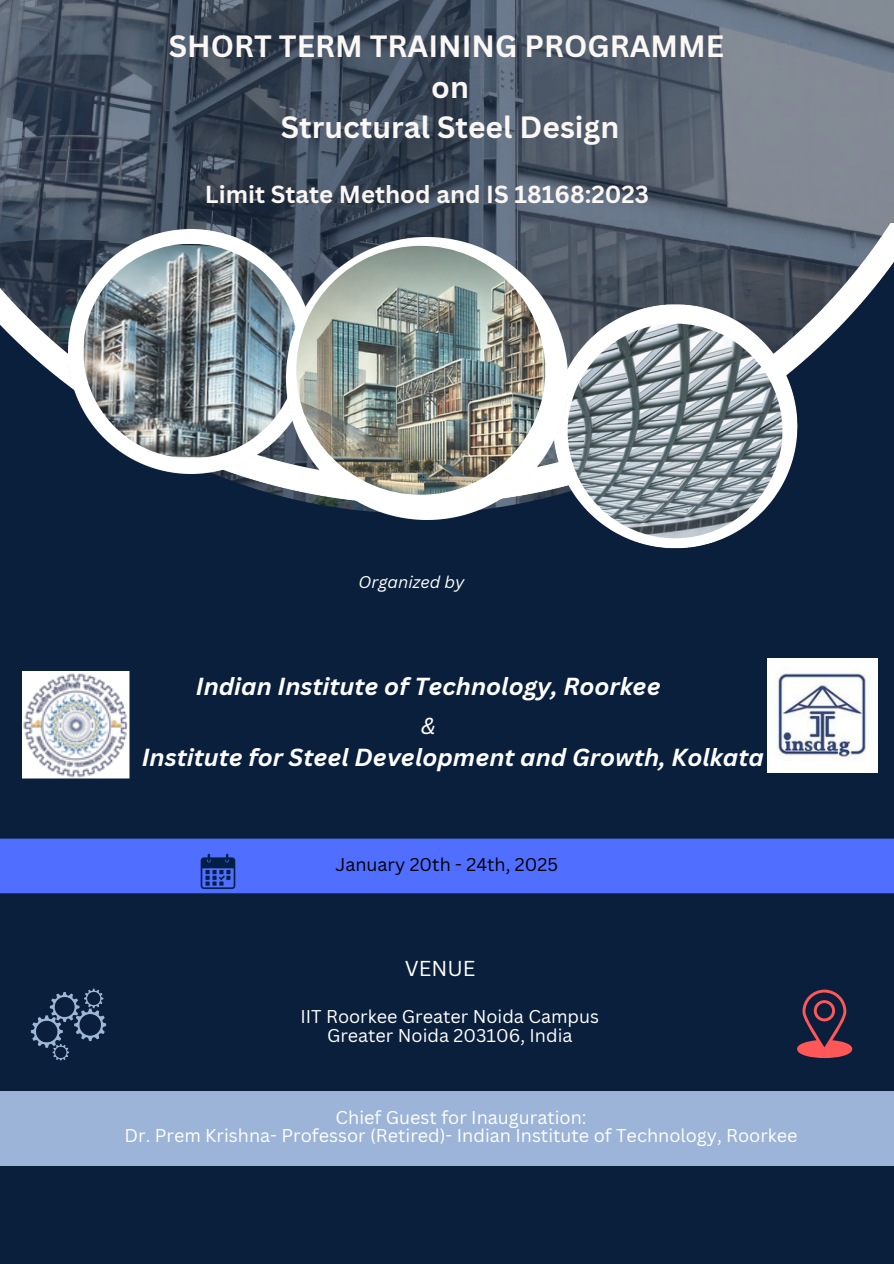
<style>
.page{position:relative;width:894px;height:1264px;background:#fff}
.page>*{position:absolute;margin:0;border:0;box-sizing:border-box;transform-origin:0 0}
.t1{font:700 30px/40.5px "Canva Sans";color:#faf7f4;text-align:center}
.t2{font:italic 700 24px "Canva Sans";color:#fff}
.t3{font:700 24px "Canva Sans";color:#faf7f4}
.t4{font:italic 22.5px "Canva Sans";color:#fff}
.t5{font:21px "Canva Sans";color:#fff}
.t6{font:18px/19.2px "Canva Sans";color:#fff;text-align:center}
.t7{font:18px "Canva Sans";color:#000}
.t8{font:italic 16.5px "Canva Sans";color:#fff}
</style>
<div class="page">
<div style="left:0;top:0;width:893px;height:1263px;background:#091f3c"></div>
<img style="left:0;top:0;width:893px;height:215px">
<img style="left:0;top:215px;width:893px;height:334px">
<img style="left:567px;top:323px;width:215px;height:215px;border-radius:107px">
<img style="left:69px;top:229px;width:244px;height:244px">
<img style="left:82px;top:244px;width:204px;height:214px">
<img style="left:286px;top:238px;width:281px;height:281px">
<img style="left:296px;top:246px;width:249px;height:249px;border-radius:50%">
<div style="left:0;top:1091px;width:893px;height:74px;background:#9bb4d7"></div>
<img style="left:30px;top:988px;width:77px;height:73px">
<img style="left:23px;top:671px;width:107px;height:108px">
<img style="left:767px;top:658px;width:109px;height:114px">
<div style="left:0;top:838px;width:893px;height:56px;background:#506eff"></div>
<svg style="left:797px;top:989px;width:54px;height:69px"></svg>
<p class="t1" style="left:169px;top:25px;width:557px">SHORT TERM TRAINING PROGRAMME on<br>Structural Steel Design</p>
<h2 class="t3" style="left:205px;top:177px;width:445px">Limit State Method and IS 18168:2023</h2>
<p class="t8" style="left:358px;top:571px;width:107px">Organized by</p>
<p class="t2" style="left:196px;top:669px;width:466px">Indian Institute of Technology, Roorkee</p>
<p class="t4" style="left:420px;top:710px;width:16px">&amp;</p>
<p class="t2" style="left:142px;top:740px;width:623px">Institute for Steel Development and Growth, Kolkata</p>
<p class="t7" style="left:335px;top:851px;width:224px">January 20th - 24th, 2025</p>
<p class="t5" style="left:404px;top:953px;width:72px">VENUE</p>
<p class="t6" style="left:300px;top:1006px;width:300px">IIT Roorkee Greater Noida Campus<br>Greater Noida 203106, India</p>
<p class="t6" style="left:124px;top:1108px;width:674px;line-height:18px">Chief Guest for Inauguration:<br>Dr. Prem Krishna- Professor (Retired)- Indian Institute of Technology, Roorkee</p>
</div>
